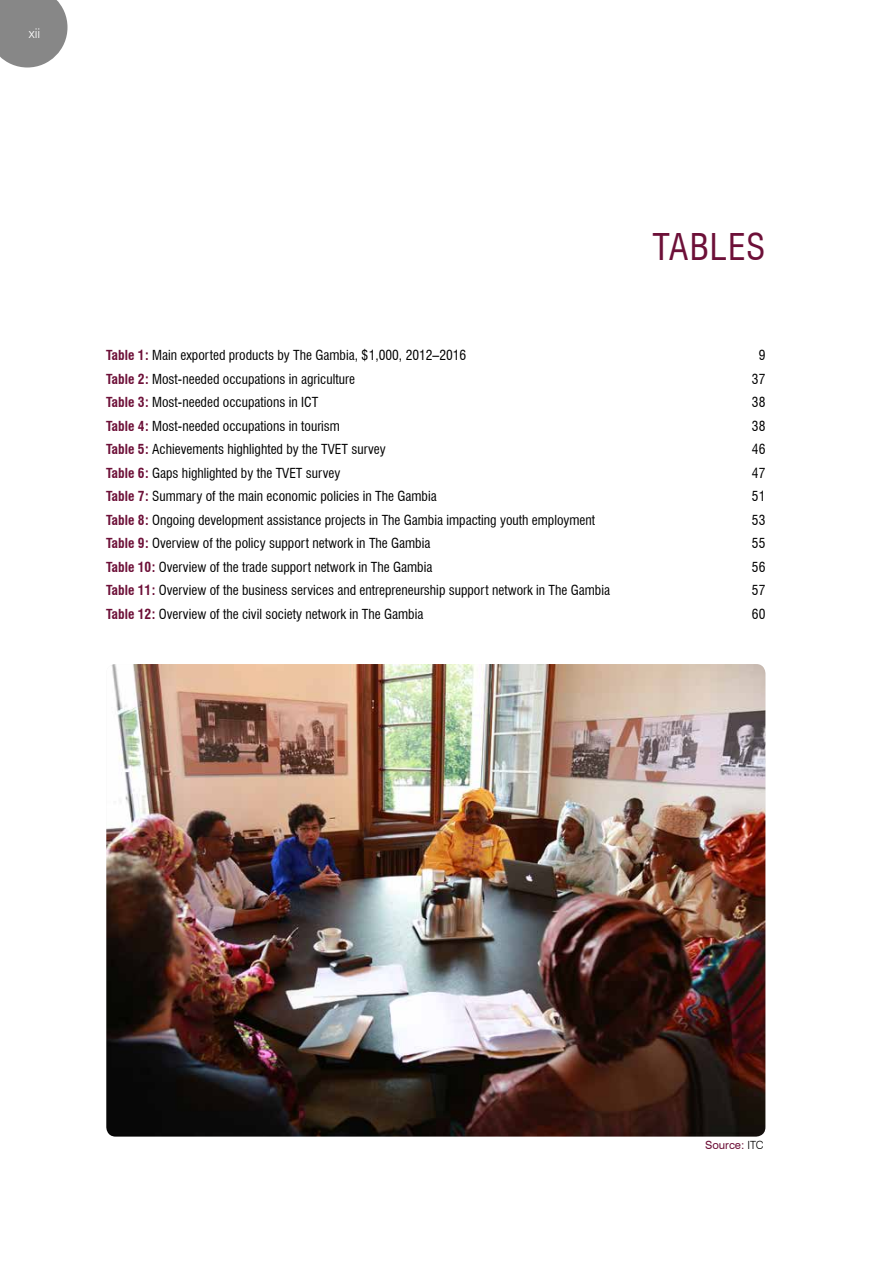
<style>
.page{position:relative;width:893px;height:1263px;background:#fff}
.page>*{position:absolute;margin:0;border:0;box-sizing:border-box;transform-origin:0 0}
.t1{font:condensed 36px "Swiss 721 BT";letter-spacing:.015em;color:#6d1038}
.t2{font:condensed 13.5px "Swiss 721 BT";color:#000}
.t3{font:300 13.5px "Swiss 721 BT";color:#fff}
.t4{font:11.25px "Swiss 721 BT";color:#6d1038}
.s1{font-weight:700;color:#6d1038}
.s2{font-weight:300;color:#000}
</style>
<div class="page">
<svg style="left:0;top:0;width:68px;height:68px;background:#969696"></svg>
<img style="left:106px;top:664px;width:659px;height:472px">
<p class="t3" style="left:29px;top:25px;width:13px">xii</p>
<h1 class="t1" style="left:653px;top:226px;width:114px">TABLES</h1>
<p class="t2" style="left:106px;top:347px;width:361px"><span class="s1">Table 1:</span> Main exported products by The Gambia, $1,000, 2012–2016</p>
<p class="t2" style="left:759px;top:347px;width:8px">9</p>
<p class="t2" style="left:106px;top:371px;width:250px"><span class="s1">Table 2:</span> Most-needed occupations in agriculture</p>
<p class="t2" style="left:752px;top:371px;width:15px">37</p>
<p class="t2" style="left:106px;top:394px;width:214px"><span class="s1">Table 3:</span> Most-needed occupations in ICT</p>
<p class="t2" style="left:752px;top:394px;width:15px">38</p>
<p class="t2" style="left:106px;top:418px;width:235px"><span class="s1">Table 4:</span> Most-needed occupations in tourism</p>
<p class="t2" style="left:752px;top:418px;width:15px">38</p>
<p class="t2" style="left:106px;top:441px;width:281px"><span class="s1">Table 5:</span> Achievements highlighted by the TVET survey</p>
<p class="t2" style="left:752px;top:441px;width:15px">46</p>
<p class="t2" style="left:106px;top:465px;width:236px"><span class="s1">Table 6:</span> Gaps highlighted by the TVET survey</p>
<p class="t2" style="left:752px;top:465px;width:15px">47</p>
<p class="t2" style="left:106px;top:488px;width:332px"><span class="s1">Table 7:</span> Summary of the main economic policies in The Gambia</p>
<p class="t2" style="left:752px;top:488px;width:15px">51</p>
<p class="t2" style="left:106px;top:512px;width:490px"><span class="s1">Table 8:</span> Ongoing development assistance projects in The Gambia impacting youth employment</p>
<p class="t2" style="left:752px;top:512px;width:15px">53</p>
<p class="t2" style="left:106px;top:535px;width:326px"><span class="s1">Table 9:</span> Overview of the policy support network in The Gambia</p>
<p class="t2" style="left:752px;top:535px;width:15px">55</p>
<p class="t2" style="left:106px;top:559px;width:328px"><span class="s1">Table 10:</span> Overview of the trade support network in The Gambia</p>
<p class="t2" style="left:752px;top:559px;width:15px">56</p>
<p class="t2" style="left:106px;top:582px;width:505px"><span class="s1">Table 11:</span> Overview of the business services and entrepreneurship support network in The Gambia</p>
<p class="t2" style="left:752px;top:582px;width:15px">57</p>
<p class="t2" style="left:106px;top:606px;width:319px"><span class="s1">Table 12:</span> Overview of the civil society network in The Gambia</p>
<p class="t2" style="left:752px;top:606px;width:15px">60</p>
<p class="t4" style="left:705px;top:1138px;width:60px">Source: <span class="s2">ITC</span></p>
</div>
